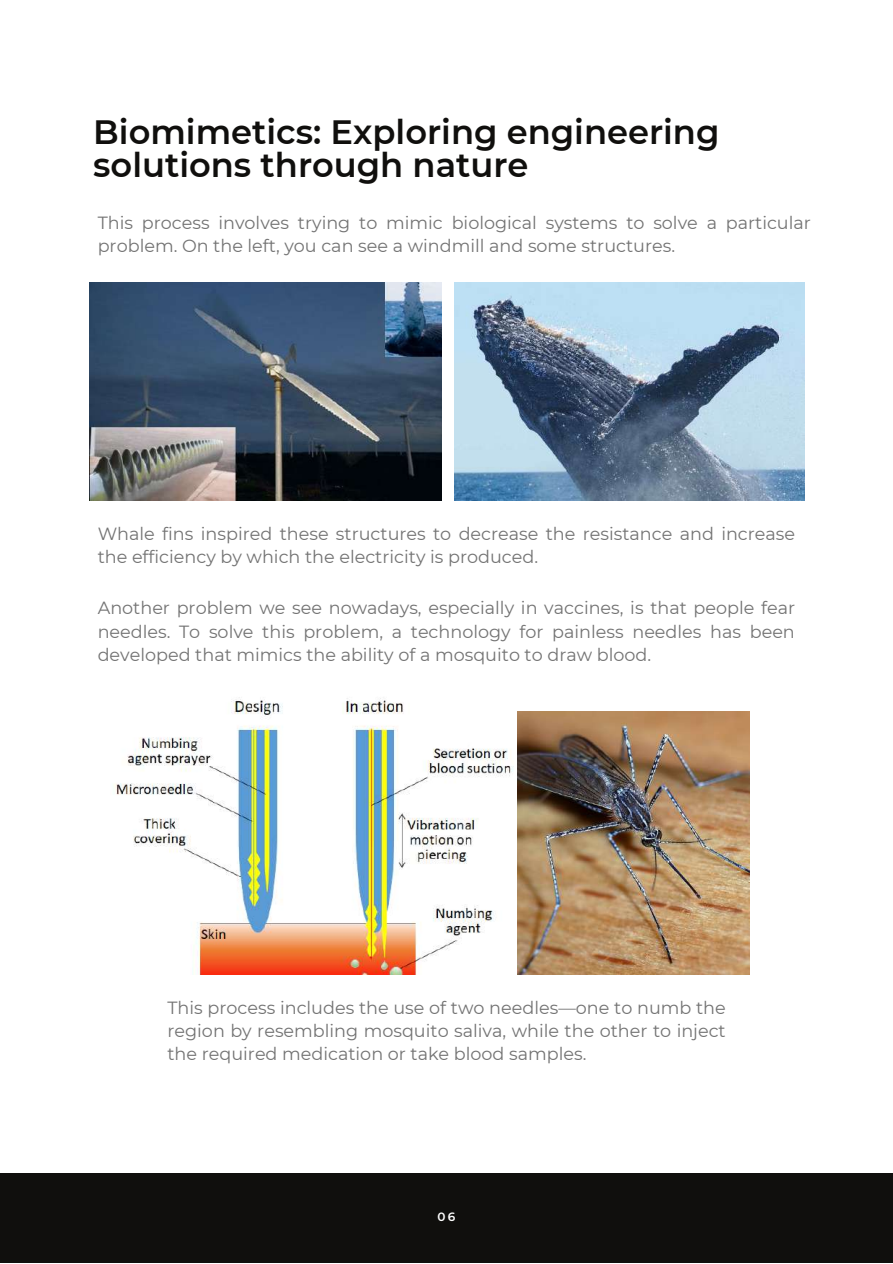
<style>
.page{position:relative;width:893px;height:1264px;background:#fff}
.page>*{position:absolute;margin:0;border:0;box-sizing:border-box;transform-origin:0 0}
.t1{font:600 33.75px/33px "Montserrat";color:#100f0d}
.t2{font:17.55px/23.1px "Montserrat";color:#737373}
.t3{font:600 12px "Montserrat";color:#fff}
</style>
<div class="page">
<div style="left:0;top:1173px;width:892px;height:89px;background:#100f0d"></div>
<img style="left:89px;top:283px;width:352px;height:218px">
<img style="left:114px;top:697px;width:400px;height:277px">
<img style="left:517px;top:711px;width:232px;height:263px">
<img style="left:455px;top:283px;width:349px;height:218px">
<h1 class="t1" style="left:93px;top:115px;width:627px">Biomimetics: Exploring engineering solutions through nature</h1>
<p class="t2" style="left:98px;top:211px;width:714px">This process involves trying to mimic biological systems to solve a particular problem. On the left, you can see a windmill and some structures.</p>
<p class="t2" style="left:98px;top:522px;width:699px">Whale fins inspired these structures to decrease the resistance and increase the efficiency by which the electricity is produced.</p>
<p class="t2" style="left:98px;top:596px;width:699px;text-align:justify">Another problem we see nowadays, especially in vaccines, is that people fear needles. To solve this problem, a technology for painless needles has been developed that mimics the ability of a mosquito to draw blood.</p>
<p class="t2" style="left:167px;top:995px;width:559px;text-align:justify">This process includes the use of two needles—one to numb the region by resembling mosquito saliva, while the other to inject the required medication or take blood samples.</p>
<p class="t3" style="left:437px;top:1208px;width:19px">06</p>
</div>
